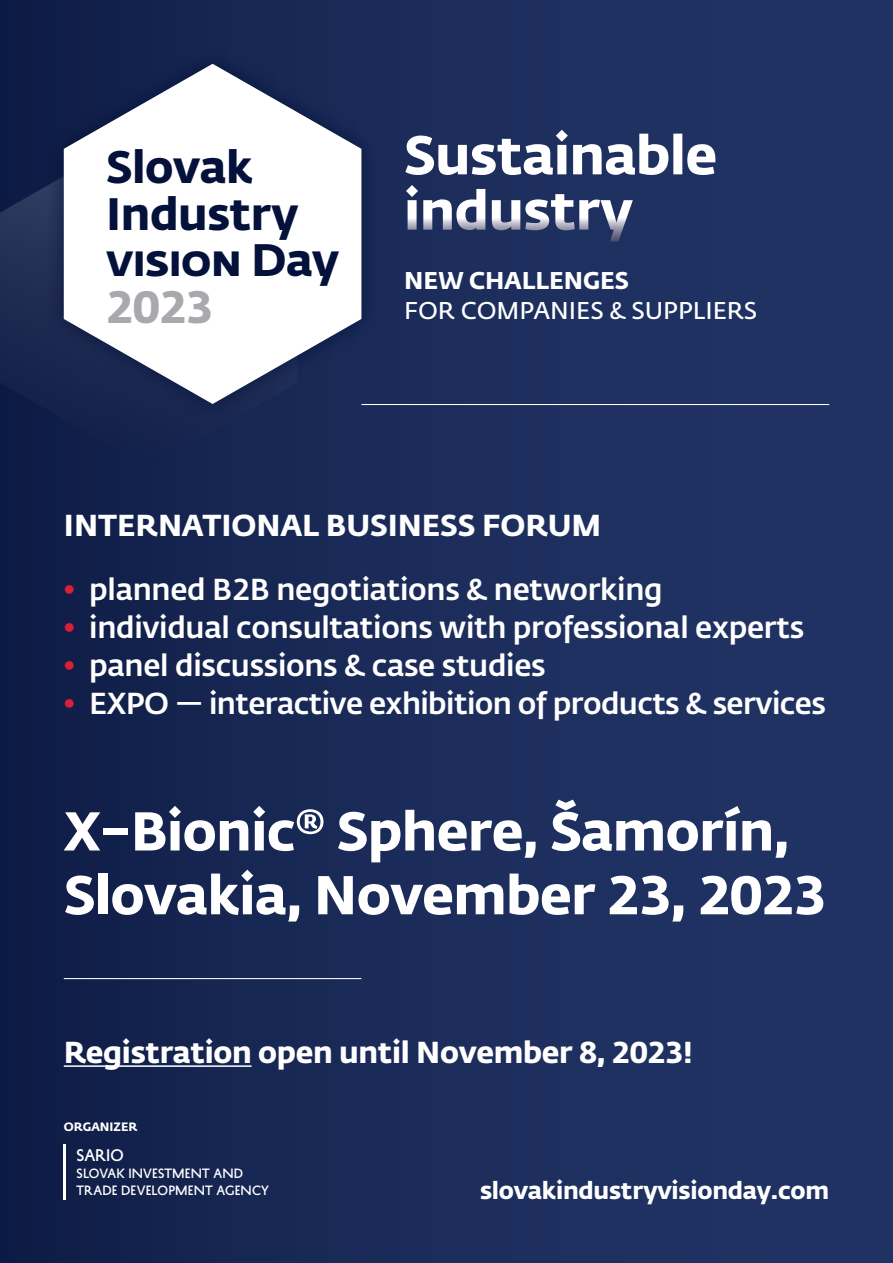
<style>
.page{position:relative;width:893px;height:1263px;background:#fff}
.page>*{position:absolute;margin:0;border:0;box-sizing:border-box;transform-origin:0 0}
.t1{font:700 54px/63.8px "Fedra Sans Pro";letter-spacing:-.01em;color:#fff}
.t2{font:700 45px/46.8px "Fedra Sans Pro";letter-spacing:-.01em;color:#04113a}
.t3{font:700 45px "Fedra Sans Pro";color:#a8a9ad}
.t4{font:500 30px "Fedra Sans Pro";letter-spacing:-.01em;color:#fff}
.t5{font:700 30px "Fedra Sans Pro";color:#fff}
.t6{font:700 24px "Fedra Sans Pro";letter-spacing:-.005em;color:#fff}
.t7{font:600 24px "Fedra Sans Pro";color:#fff}
.t8{font:15px "History Four";letter-spacing:.005em;color:#fff}
.t9{font:12px/17px "History Four";letter-spacing:.01em;color:#fff}
.t10{font:700 12px "Fedra Sans Pro";color:#fff}
.s1{color:#da1f37}
</style>
<div class="page">
<div style="left:0;top:0;width:893px;height:1263px;background:linear-gradient(to right,#101f49,#243668)"></div>
<svg style="left:0;top:128px;width:298px;height:340px;background:#16244d"></svg>
<div style="left:44px;top:46px;width:337px;height:376px;background:#04113a;opacity:.8"></div>
<svg style="left:64px;top:64px;width:297px;height:340px"></svg>
<hr style="left:64px;top:1065px;width:188px;height:2px;background:#fff">
<hr style="left:361px;top:404px;width:468px;height:1px;background:#fff">
<hr style="left:64px;top:1144px;width:2px;height:55px;background:#fff">
<hr style="left:64px;top:978px;width:297px;height:1px;background:#fff">
<h2 class="t2" style="left:106px;top:140px;width:234px">Slovak<br>Industry vision Day</h2>
<h2 class="t3" style="left:106px;top:271px;width:108px">2023</h2>
<h1 class="t1" style="left:404px;top:123px;width:315px;line-height:55.3px">Sustainable industry</h1>
<p class="t6" style="left:404px;top:261px;width:226px">NEW CHALLENGES</p>
<p class="t7" style="left:404px;top:293px;width:355px">FOR COMPANIES &amp; SUPPLIERS</p>
<p class="t5" style="left:64px;top:501px;width:539px">INTERNATIONAL BUSINESS FORUM</p>
<p class="t4" style="left:64px;top:566px;width:600px"><span class="s1">•</span> planned B2B negotiations &amp; networking</p>
<p class="t4" style="left:64px;top:604px;width:742px"><span class="s1">•</span> individual consultations with professional experts</p>
<p class="t4" style="left:64px;top:643px;width:483px"><span class="s1">•</span> panel discussions &amp; case studies</p>
<p class="t4" style="left:64px;top:681px;width:763px"><span class="s1">•</span> EXPO — interactive exhibition of products &amp; services</p>
<h1 class="t1" style="left:64px;top:795px;width:764px">X–Bionic® Sphere, Šamorín,<br>Slovakia, November 23, 2023</h1>
<p class="t5" style="left:64px;top:1028px;width:631px">Registration open until November 8, 2023!</p>
<p class="t10" style="left:64px;top:1117px;width:75px">ORGANIZER</p>
<p class="t9" style="left:77px;top:1165px;width:194px">SLOVAK INVESTMENT AND<br>TRADE DEVELOPMENT AGENCY</p>
<p class="t8" style="left:77px;top:1145px;width:49px">SARIO</p>
<p class="t6" style="left:480px;top:1171px;width:351px">slovakindustryvisionday.com</p>
</div>
